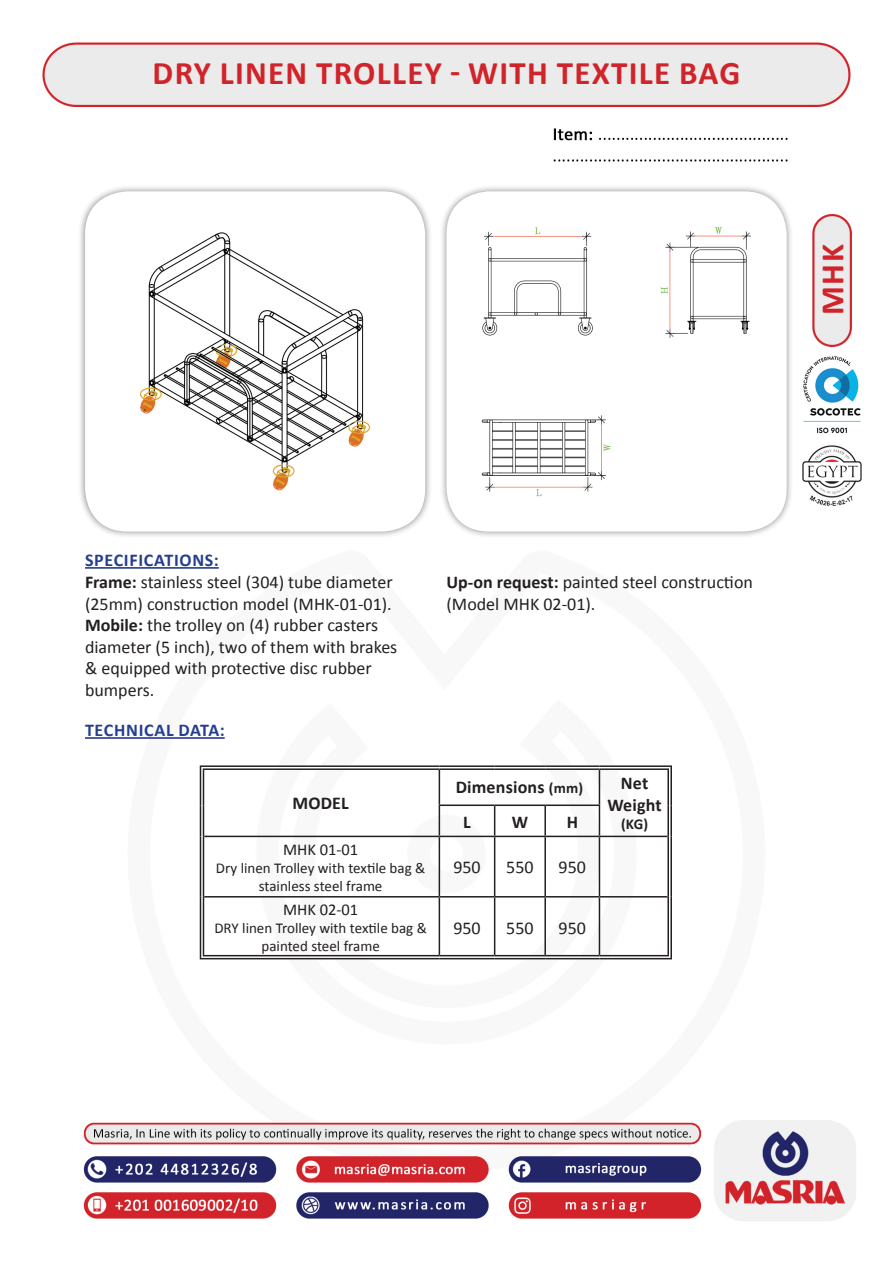
<style>
.page{position:relative;width:893px;height:1263px;background:#fff}
.page>*{position:absolute;margin:0;border:0;box-sizing:border-box;transform-origin:0 0}
.t1{font:700 33px "Calibri";letter-spacing:.04em;color:#d1232a}
.t2{font:18px/21.6px "Calibri";color:#231f20}
.t3{font:700 18px/21.6px "Calibri";letter-spacing:.01em;color:#231f20;text-align:center}
.t4{font:700 18px "Calibri";letter-spacing:.04em;color:#253f8e}
.t5{font:16.5px "Calibri";color:#231f20}
.t6{font:15px/18px "Calibri";color:#231f20;text-align:center}
.t7{font:700 15px "Calibri";color:#231f20}
.s1{font-weight:700}
.s2{font-size:15px}
</style>
<div class="page">
<img style="left:42px;top:42px;width:820px;height:1179px">
<hr style="left:85px;top:567px;width:134px;height:2px;background:#253f8e">
<hr style="left:85px;top:737px;width:140px;height:2px;background:#253f8e">
<div style="left:200px;top:765px;width:239px;height:5px;background:#fff"></div>
<hr style="left:200px;top:770px;width:4px;height:35px;background:#c7c6c7">
<div style="left:439px;top:765px;width:56px;height:5px;background:#fff"></div>
<div style="left:495px;top:765px;width:50px;height:5px;background:#fff"></div>
<div style="left:545px;top:765px;width:54px;height:5px;background:#fff"></div>
<div style="left:599px;top:765px;width:73px;height:5px;background:#fff"></div>
<div style="left:667px;top:770px;width:5px;height:35px;background:#fff"></div>
<hr style="left:200px;top:805px;width:4px;height:31px;background:#c9c8c8">
<div style="left:667px;top:805px;width:5px;height:31px;background:#fff"></div>
<hr style="left:200px;top:836px;width:4px;height:61px;background:#c9c8c8">
<div style="left:667px;top:836px;width:5px;height:61px;background:#fff"></div>
<hr style="left:200px;top:897px;width:4px;height:58px;background:#c8c7c7">
<div style="left:667px;top:897px;width:5px;height:58px;background:#fff"></div>
<svg style="left:201px;top:955px;width:238px;height:3px"></svg>
<svg style="left:439px;top:956px;width:56px;height:2px"></svg>
<svg style="left:495px;top:956px;width:50px;height:2px"></svg>
<svg style="left:545px;top:956px;width:54px;height:2px"></svg>
<svg style="left:599px;top:955px;width:71px;height:3px"></svg>
<hr style="left:439px;top:770px;width:1px;height:34px;background:#231f20">
<hr style="left:599px;top:770px;width:1px;height:34px;background:#231f20">
<hr style="left:439px;top:804px;width:56px;height:2px;background:#231f20">
<hr style="left:439px;top:806px;width:1px;height:30px;background:#231f20">
<hr style="left:495px;top:804px;width:50px;height:2px;background:#231f20">
<hr style="left:494px;top:806px;width:1px;height:30px;background:#231f20">
<hr style="left:545px;top:804px;width:55px;height:2px;background:#231f20">
<hr style="left:544px;top:806px;width:2px;height:30px;background:#231f20">
<hr style="left:599px;top:806px;width:1px;height:30px;background:#231f20">
<hr style="left:204px;top:836px;width:235px;height:1px;background:#231f20">
<hr style="left:439px;top:836px;width:56px;height:1px;background:#231f20">
<hr style="left:439px;top:837px;width:1px;height:59px;background:#231f20">
<hr style="left:495px;top:836px;width:50px;height:1px;background:#231f20">
<hr style="left:494px;top:837px;width:1px;height:59px;background:#231f20">
<hr style="left:545px;top:836px;width:54px;height:1px;background:#231f20">
<hr style="left:544px;top:837px;width:2px;height:59px;background:#231f20">
<hr style="left:599px;top:836px;width:68px;height:1px;background:#231f20">
<hr style="left:599px;top:837px;width:1px;height:59px;background:#231f20">
<hr style="left:204px;top:896px;width:235px;height:1px;background:#231f20">
<hr style="left:439px;top:896px;width:56px;height:1px;background:#231f20">
<hr style="left:439px;top:897px;width:1px;height:58px;background:#231f20">
<hr style="left:495px;top:896px;width:50px;height:1px;background:#231f20">
<hr style="left:494px;top:897px;width:1px;height:58px;background:#231f20">
<hr style="left:545px;top:896px;width:54px;height:1px;background:#231f20">
<hr style="left:544px;top:897px;width:2px;height:58px;background:#231f20">
<hr style="left:599px;top:896px;width:68px;height:1px;background:#231f20">
<hr style="left:599px;top:897px;width:1px;height:58px;background:#231f20">
<hr style="left:200px;top:765px;width:239px;height:2px;background:#231f20">
<hr style="left:203px;top:768px;width:236px;height:2px;background:#231f20">
<hr style="left:200px;top:767px;width:1px;height:38px;background:#231f20">
<hr style="left:203px;top:770px;width:1px;height:35px;background:#231f20">
<hr style="left:439px;top:765px;width:56px;height:2px;background:#231f20">
<hr style="left:439px;top:768px;width:56px;height:2px;background:#231f20">
<hr style="left:495px;top:765px;width:50px;height:2px;background:#231f20">
<hr style="left:495px;top:768px;width:50px;height:2px;background:#231f20">
<hr style="left:545px;top:765px;width:54px;height:2px;background:#231f20">
<hr style="left:545px;top:768px;width:54px;height:2px;background:#231f20">
<hr style="left:599px;top:765px;width:73px;height:2px;background:#231f20">
<hr style="left:599px;top:768px;width:70px;height:2px;background:#231f20">
<hr style="left:667px;top:770px;width:2px;height:35px;background:#231f20">
<hr style="left:670px;top:767px;width:2px;height:38px;background:#231f20">
<hr style="left:200px;top:805px;width:1px;height:31px;background:#231f20">
<hr style="left:203px;top:805px;width:1px;height:31px;background:#231f20">
<hr style="left:667px;top:805px;width:2px;height:31px;background:#231f20">
<hr style="left:670px;top:805px;width:2px;height:31px;background:#231f20">
<hr style="left:200px;top:836px;width:1px;height:61px;background:#231f20">
<hr style="left:203px;top:836px;width:1px;height:61px;background:#231f20">
<hr style="left:667px;top:836px;width:2px;height:61px;background:#231f20">
<hr style="left:670px;top:836px;width:2px;height:61px;background:#231f20">
<hr style="left:200px;top:897px;width:1px;height:61px;background:#231f20">
<hr style="left:203px;top:897px;width:1px;height:58px;background:#231f20">
<hr style="left:667px;top:897px;width:2px;height:58px;background:#231f20">
<hr style="left:670px;top:897px;width:2px;height:61px;background:#231f20">
<hr style="left:203px;top:955px;width:236px;height:1px;background:#231f20">
<hr style="left:200px;top:958px;width:239px;height:1px;background:#231f20">
<hr style="left:439px;top:955px;width:56px;height:1px;background:#231f20">
<hr style="left:439px;top:958px;width:56px;height:1px;background:#231f20">
<hr style="left:495px;top:955px;width:50px;height:1px;background:#231f20">
<hr style="left:495px;top:958px;width:50px;height:1px;background:#231f20">
<hr style="left:545px;top:955px;width:54px;height:1px;background:#231f20">
<hr style="left:545px;top:958px;width:54px;height:1px;background:#231f20">
<hr style="left:599px;top:955px;width:70px;height:1px;background:#231f20">
<hr style="left:599px;top:958px;width:73px;height:1px;background:#231f20">
<div style="left:78px;top:184px;width:354px;height:355px;background:#231f20;opacity:.5"></div>
<img style="left:85px;top:191px;width:340px;height:340px">
<div style="left:439px;top:184px;width:355px;height:355px;background:#231f20;opacity:.5"></div>
<img style="left:446px;top:191px;width:341px;height:340px">
<p class="t1" style="left:153px;top:52px;width:589px">DRY LINEN TROLLEY - WITH TEXTILE BAG</p>
<h1 class="t1" style="left:811px;top:315px;width:72px;rotate:-90deg">MHK</h1>
<p class="t4" style="left:85px;top:549px;width:135px">SPECIFICATIONS:</p>
<p class="t2" style="left:85px;top:571px;width:309px"><span class="s1">Frame:</span> stainless steel (304) tube diameter (25mm) construction model (MHK-01-01).</p>
<p class="t2" style="left:85px;top:614px;width:295px"><span class="s1">Mobile:</span> the trolley on (4) rubber casters</p>
<p class="t2" style="left:85px;top:636px;width:314px">diameter (5 inch), two of them with brakes</p>
<p class="t2" style="left:85px;top:658px;width:288px">&amp; equipped with protective disc rubber</p>
<p class="t2" style="left:85px;top:679px;width:71px">bumpers.</p>
<p class="t4" style="left:85px;top:719px;width:141px">TECHNICAL DATA:</p>
<p class="t3" style="left:292px;top:792px;width:58px">MODEL</p>
<p class="t2" style="left:446px;top:571px;width:308px"><span class="s1">Up-on request:</span> painted steel construction (Model MHK 02-01).</p>
<p class="t3" style="left:456px;top:776px;width:129px">Dimensions <span class="s2">(mm)</span></p>
<p class="t3" style="left:607px;top:772px;width:56px">Net<br>Weight</p>
<p class="t3" style="left:463px;top:811px;width:9px">L</p>
<p class="t3" style="left:512px;top:811px;width:18px">W</p>
<p class="t3" style="left:567px;top:811px;width:13px">H</p>
<p class="t7" style="left:621px;top:814px;width:28px">(KG)</p>
<p class="t5" style="left:283px;top:839px;width:77px">MHK 01-01</p>
<p class="t6" style="left:216px;top:859px;width:211px">Dry linen Trolley with textile bag &amp; stainless steel frame</p>
<p class="t2" style="left:453px;top:857px;width:29px">950</p>
<p class="t2" style="left:506px;top:857px;width:29px">550</p>
<p class="t2" style="left:559px;top:857px;width:29px">950</p>
<p class="t5" style="left:283px;top:899px;width:77px">MHK 02-01</p>
<p class="t6" style="left:214px;top:919px;width:214px">DRY linen Trolley with textile bag &amp; painted steel frame</p>
<p class="t2" style="left:453px;top:917px;width:29px">950</p>
<p class="t2" style="left:506px;top:917px;width:29px">550</p>
<p class="t2" style="left:559px;top:917px;width:29px">950</p>
</div>
